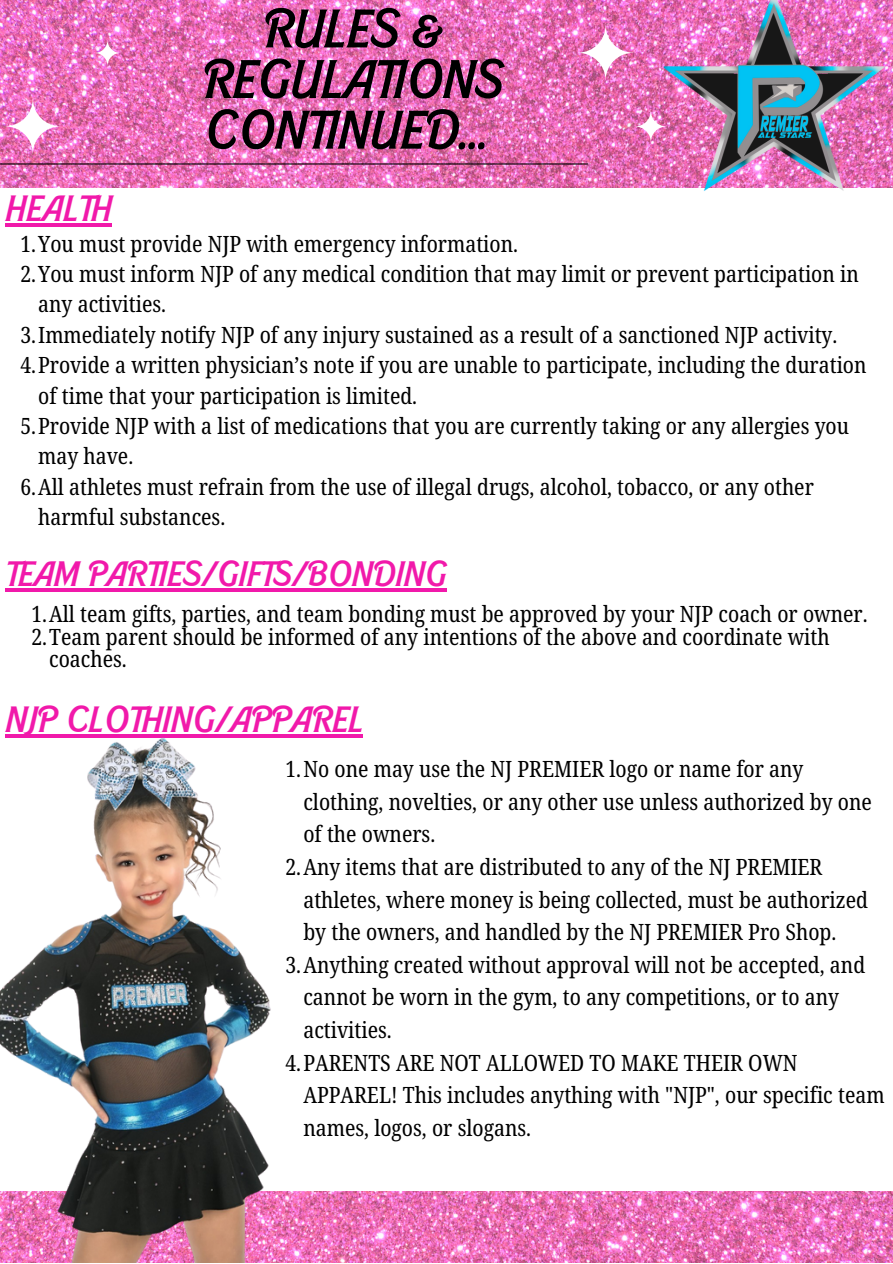
<style>
.page{position:relative;width:893px;height:1264px;background:#fff}
.page>*{position:absolute;margin:0;border:0;box-sizing:border-box;transform-origin:0 0}
.t1{font:italic 500 52.5px/50.6px "Barbie";color:#000;text-align:center}
.t2{font:italic 500 35.55px "Barbie";color:#f119aa}
.t3{font:italic 500 34.35px "Barbie";color:#f119aa}
.t4{font:22.5px/32.5px "Noto Serif Ethiopic Condensed";color:#000}
</style>
<div class="page">
<img style="left:0;top:0;width:892px;height:1262px">
<div style="left:0;top:188px;width:892px;height:1002px;background:#fff"></div>
<hr style="left:1px;top:163px;width:586px;height:1px;background:#000">
<img style="left:656px;top:0;width:236px;height:191px">
<hr style="left:5px;top:223px;width:106px;height:4px;background:#f119aa">
<hr style="left:5px;top:734px;width:358px;height:3px;background:#f119aa">
<img style="left:0;top:737px;width:288px;height:525px">
<hr style="left:5px;top:588px;width:441px;height:3px;background:#f119aa">
<img style="left:578px;top:25px;width:55px;height:55px">
<img style="left:5px;top:99px;width:55px;height:55px">
<svg style="left:635px;top:111px;width:31px;height:31px"></svg>
<svg style="left:95px;top:40px;width:25px;height:26px"></svg>
<p class="t1" style="left:201px;top:5px;width:303px">RULES &amp;<br>REGULATIONS<br>CONTINUED...</p>
<p class="t2" style="left:5px;top:192px;width:108px">HEALTH</p>
<p class="t4" style="left:20px;top:227px;width:499px">1.You must provide NJP with emergency information.</p>
<p class="t4" style="left:38px;top:258px;width:822px;line-height:30.3px;text-indent:-18px">2.You must inform NJP of any medical condition that may limit or prevent participation in any activities.</p>
<p class="t4" style="left:20px;top:318px;width:818px">3.Immediately notify NJP of any injury sustained as a result of a sanctioned NJP activity.</p>
<p class="t4" style="left:38px;top:349px;width:829px;line-height:30.3px;text-indent:-18px">4.Provide a written physician’s note if you are unable to participate, including the duration of time that your participation is limited.</p>
<p class="t4" style="left:38px;top:410px;width:812px;line-height:30.3px;text-indent:-18px">5.Provide NJP with a list of medications that you are currently taking or any allergies you may have.</p>
<p class="t4" style="left:38px;top:471px;width:777px;line-height:30.3px;text-indent:-18px">6.All athletes must refrain from the use of illegal drugs, alcohol, tobacco, or any other harmful substances.</p>
<p class="t3" style="left:5px;top:557px;width:442px">TEAM PARTIES/GIFTS/BONDING</p>
<p class="t4" style="left:31px;top:597px;width:837px">1.All team gifts, parties, and team bonding must be approved by your NJP coach or owner.</p>
<p class="t4" style="left:49px;top:624px;width:782px;line-height:22.5px;text-indent:-18px">2.Team parent should be informed of any intentions of the above and coordinate with coaches.</p>
<p class="t2" style="left:5px;top:702px;width:359px">NJP CLOTHING/APPAREL</p>
<p class="t4" style="left:303px;top:752px;width:570px;text-indent:-18px">1.No one may use the NJ PREMIER logo or name for any clothing, novelties, or any other use unless authorized by one of the owners.</p>
<p class="t4" style="left:303px;top:849px;width:566px;text-indent:-18px">2.Any items that are distributed to any of the NJ PREMIER athletes, where money is being collected, must be authorized by the owners, and handled by the NJ PREMIER Pro Shop.</p>
<p class="t4" style="left:303px;top:947px;width:563px;text-indent:-18px">3.Anything created without approval will not be accepted, and cannot be worn in the gym, to any competitions, or to any activities.</p>
<p class="t4" style="left:303px;top:1045px;width:582px;text-indent:-18px">4.PARENTS ARE NOT ALLOWED TO MAKE THEIR OWN<br>APPAREL! This includes anything with "NJP", our specific team names, logos, or slogans.</p>
</div>
